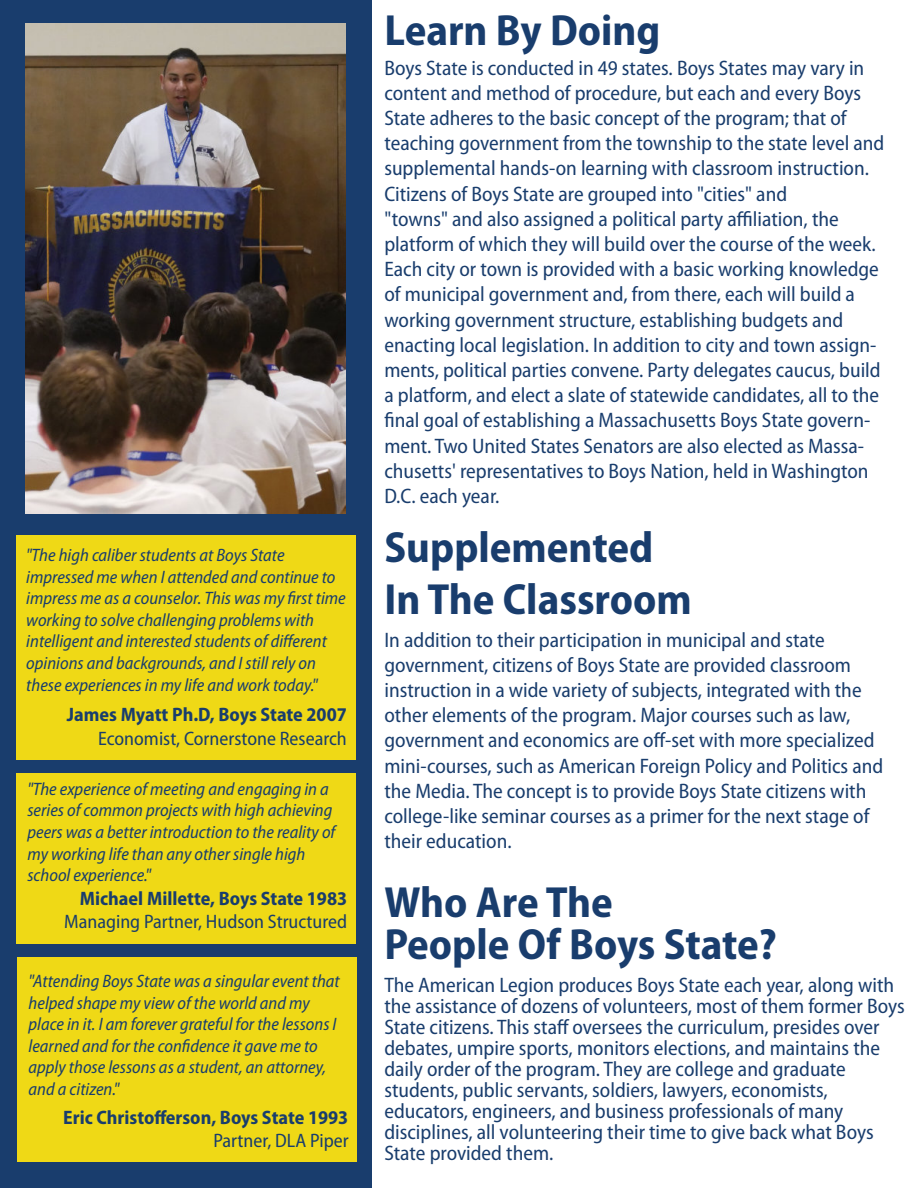
<style>
.page{position:relative;width:918px;height:1188px;background:#fff}
.page>*{position:absolute;margin:0;border:0;box-sizing:border-box;transform-origin:0 0}
.t1{font:700 semi-condensed 43.8px/52.7px "Myriad Pro";color:#193d6d}
.t2{font:semi-condensed 21px/25.2px "Myriad Pro";color:#193d6d}
.t3{font:700 semi-condensed 19.5px "Myriad Pro";color:#193d6d}
.t4{font:semi-condensed 19.5px "Myriad Pro";color:#193d6d}
.t5{font:italic semi-condensed 18px/21.6px "Myriad Pro";color:#193d6d}
</style>
<div class="page">
<div style="left:0;top:0;width:371px;height:1188px;background:#193d6d"></div>
<div style="left:16px;top:535px;width:340px;height:224px;background:#efd916"></div>
<div style="left:16px;top:773px;width:340px;height:170px;background:#efd916"></div>
<img style="left:26px;top:24px;width:320px;height:489px">
<div style="left:18px;top:957px;width:339px;height:205px;background:#efd916"></div>
<p class="t5" style="left:26px;top:546px;width:321px">"The high caliber students at Boys State impressed me when I attended and continue to impress me as a counselor. This was my first time working to solve challenging problems with intelligent and interested students of different opinions and backgrounds, and I still rely on these experiences in my life and work today."</p>
<p class="t3" style="left:67px;top:707px;width:281px">James Myatt Ph.D, Boys State 2007</p>
<p class="t4" style="left:98px;top:730px;width:250px">Economist, Cornerstone Research</p>
<p class="t5" style="left:27px;top:780px;width:309px">"The experience of meeting and engaging in a series of common projects with high achieving peers was a better introduction to the reality of my working life than any other single high school experience."</p>
<p class="t3" style="left:80px;top:890px;width:269px">Michael Millette, Boys State 1983</p>
<p class="t4" style="left:64px;top:913px;width:284px">Managing Partner, Hudson Structured</p>
<p class="t5" style="left:29px;top:972px;width:313px">"Attending Boys State was a singular event that helped shape my view of the world and my place in it. I am forever grateful for the lessons I learned and for the confidence it gave me to apply those lessons as a student, an attorney, and a citizen."</p>
<p class="t3" style="left:63px;top:1109px;width:287px">Eric Christofferson, Boys State 1993</p>
<p class="t4" style="left:213px;top:1132px;width:137px">Partner, DLA Piper</p>
<h1 class="t1" style="left:384px;top:8px;width:277px">Learn By Doing</h1>
<p class="t2" style="left:384px;top:57px;width:501px">Boys State is conducted in 49 states. Boys States may vary in content and method of procedure, but each and every Boys State adheres to the basic concept of the program; that of teaching government from the township to the state level and supplemental hands-on learning with classroom instruction.<br>Citizens of Boys State are grouped into "cities" and<br>"towns" and also assigned a political party affiliation, the platform of which they will build over the course of the week.<br>Each city or town is provided with a basic working knowledge of municipal government and, from there, each will build a working government structure, establishing budgets and enacting local legislation. In addition to city and town assign&shy;ments, political parties convene. Party delegates caucus, build a platform, and elect a slate of statewide candidates, all to the final goal of establishing a Massachusetts Boys State govern&shy;ment. Two United States Senators are also elected as Massa&shy;chusetts' representatives to Boys Nation, held in Washington D.C. each year.</p>
<h1 class="t1" style="left:384px;top:524px;width:309px">Supplemented<br>In The Classroom</h1>
<p class="t2" style="left:384px;top:629px;width:500px">In addition to their participation in municipal and state government, citizens of Boys State are provided classroom instruction in a wide variety of subjects, integrated with the other elements of the program. Major courses such as law, government and economics are off-set with more specialized mini-courses, such as American Foreign Policy and Politics and the Media. The concept is to provide Boys State citizens with college-like seminar courses as a primer for the next stage of their education.</p>
<h1 class="t1" style="left:384px;top:885px;width:394px;line-height:42px">Who Are The<br>People Of Boys State?</h1>
<p class="t2" style="left:384px;top:976px;width:522px;line-height:21px">The American Legion produces Boys State each year, along with the assistance of dozens of volunteers, most of them former Boys State citizens. This staff oversees the curriculum, presides over debates, umpire sports, monitors elections, and maintains the daily order of the program. They are college and graduate students, public servants, soldiers, lawyers, economists, educators, engineers, and business professionals of many disciplines, all volunteering their time to give back what Boys State provided them.</p>
</div>
